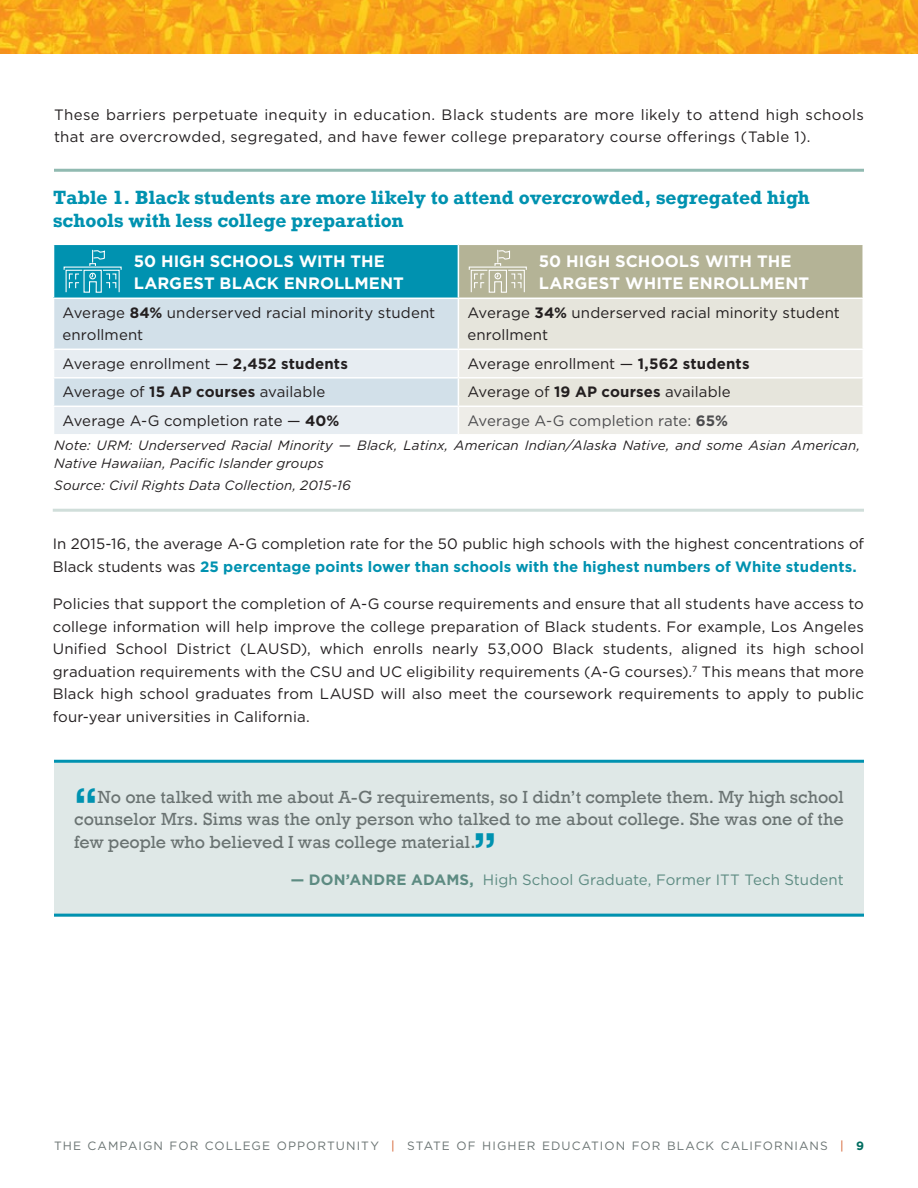
<style>
.page{position:relative;width:918px;height:1188px;background:#fff}
.page>*{position:absolute;margin:0;border:0;box-sizing:border-box;transform-origin:0 0}
.t1{font:700 40.5px "Rockwell";color:#0092b0}
.t2{font:18px/22.5px "Rockwell";color:#6a7372;text-align:justify}
.t3{font:700 18px/22.5px "Rockwell";color:#0092b0}
.t4{font:700 16.5px/22.5px "Gotham";letter-spacing:.005em;color:#fff}
.t5{font:15px/22.5px "Gotham";letter-spacing:.01em;color:#231f20}
.t6{font:15px "Gotham";letter-spacing:.01em;color:#5d8b82}
.t7{font:15px "Gotham";color:#4d4d4f}
.t8{font:italic 13.5px/18px "Gotham";letter-spacing:.01em;color:#231f20}
.t9{font:12px "Gotham";letter-spacing:.09em;color:#6a7372}
.s1{font-weight:700}
.s2{font-weight:700;color:#0092b0}
.s3{color:#d15420}
.s4{font-weight:700;color:#006d60}
</style>
<div class="page">
<img style="left:1px;top:0;width:917px;height:54px">
<hr style="left:0;top:0;width:1px;height:54px;background:#007fa4">
<hr style="left:54px;top:169px;width:810px;height:3px;background:#91bab1">
<div style="left:54px;top:244px;width:404px;height:54px;background:#0092b0"></div>
<div style="left:458px;top:244px;width:405px;height:54px;background:#b4b396"></div>
<div style="left:54px;top:299px;width:404px;height:50px;background:#d2e0e9"></div>
<div style="left:459px;top:299px;width:403px;height:50px;background:#e6e5dc"></div>
<hr style="left:53px;top:244px;width:405px;height:1px;background:#fff">
<hr style="left:458px;top:244px;width:406px;height:1px;background:#fff">
<hr style="left:458px;top:245px;width:1px;height:53px;background:#fff">
<hr style="left:862px;top:245px;width:2px;height:53px;background:#fff">
<svg style="left:54px;top:350px;width:809px;height:84px;background:#e6eaea"></svg>
<hr style="left:862px;top:407px;width:2px;height:27px;background:#fff">
<svg style="left:63px;top:250px;width:59px;height:43px"></svg>
<svg style="left:468px;top:250px;width:59px;height:43px"></svg>
<hr style="left:53px;top:509px;width:811px;height:3px;background:#d0deda">
<div style="left:54px;top:761px;width:810px;height:156px;background:#dfe8e7"></div>
<hr style="left:54px;top:760px;width:810px;height:3px;background:#0092b0">
<hr style="left:54px;top:914px;width:810px;height:3px;background:#0092b0">
<p class="t5" style="left:54px;top:103px;width:811px">These barriers perpetuate inequity in education. Black students are more likely to attend high schools that are overcrowded, segregated, and have fewer college preparatory course offerings (Table 1).</p>
<p class="t3" style="left:53px;top:186px;width:758px">Table 1. Black students are more likely to attend overcrowded, segregated high schools with less college preparation</p>
<p class="t4" style="left:134px;top:249px;width:271px">50 HIGH SCHOOLS WITH THE<br>LARGEST BLACK ENROLLMENT</p>
<p class="t4" style="left:539px;top:249px;width:272px">50 HIGH SCHOOLS WITH THE<br>LARGEST WHITE ENROLLMENT</p>
<p class="t5" style="left:63px;top:301px;width:374px">Average <span class="s1">84%</span> underserved racial minority student enrollment</p>
<p class="t5" style="left:467px;top:301px;width:374px">Average <span class="s1">34%</span> underserved racial minority student enrollment</p>
<p class="t5" style="left:63px;top:352px;width:287px">Average enrollment — <span class="s1">2,452 students</span></p>
<p class="t5" style="left:467px;top:352px;width:284px">Average enrollment — <span class="s1">1,562 students</span></p>
<p class="t5" style="left:63px;top:380px;width:264px">Average of <span class="s1">15 AP courses</span> available</p>
<p class="t5" style="left:467px;top:380px;width:265px">Average of <span class="s1">19 AP courses</span> available</p>
<p class="t5" style="left:63px;top:409px;width:278px">Average A-G completion rate — <span class="s1">40%</span></p>
<p class="t7" style="left:467px;top:411px;width:262px">Average A-G completion rate: <span class="s1">65%</span></p>
<p class="t8" style="left:54px;top:436px;width:807px">Note: URM: Underserved Racial Minority — Black, Latinx, American Indian/Alaska Native, and some Asian American,<br>Native Hawaiian, Pacific Islander groups</p>
<p class="t8" style="left:54px;top:476px;width:298px">Source: Civil Rights Data Collection, 2015-16</p>
<p class="t5" style="left:53px;top:532px;width:813px">In 2015-16, the average A-G completion rate for the 50 public high schools with the highest concentrations of<br>Black students was <span class="s2">25 percentage points lower than schools with the highest numbers of White students.</span></p>
<p class="t5" style="left:53px;top:592px;width:813px;text-align:justify">Policies that support the completion of A-G course requirements and ensure that all students have access to college information will help improve the college preparation of Black students. For example, Los Angeles Unified School District (LAUSD), which enrolls nearly 53,000 Black students, aligned its high school graduation requirements with the CSU and UC eligibility requirements (A-G courses).<sup>7</sup> This means that more Black high school graduates from LAUSD will also meet the coursework requirements to apply to public four-year universities in California.</p>
<h1 class="t1" style="left:74px;top:777px;width:25px">“</h1>
<p class="t2" style="left:74px;top:786px;width:771px;text-indent:24px">No one talked with me about A-G requirements, so I didn’t complete them. My high school counselor Mrs. Sims was the only person who talked to me about college. She was one of the few people who believed I was college material.</p>
<h1 class="t1" style="left:473px;top:822px;width:25px">”</h1>
<p class="t6" style="left:291px;top:870px;width:554px"><span class="s1">— DON’ANDRE ADAMS,</span> High School Graduate, Former ITT Tech Student</p>
<p class="t9" style="left:54px;top:1138px;width:812px">THE CAMPAIGN FOR COLLEGE OPPORTUNITY <span class="s3">|</span> STATE OF HIGHER EDUCATION FOR BLACK CALIFORNIANS <span class="s3">|</span> <span class="s4">9</span></p>
</div>
